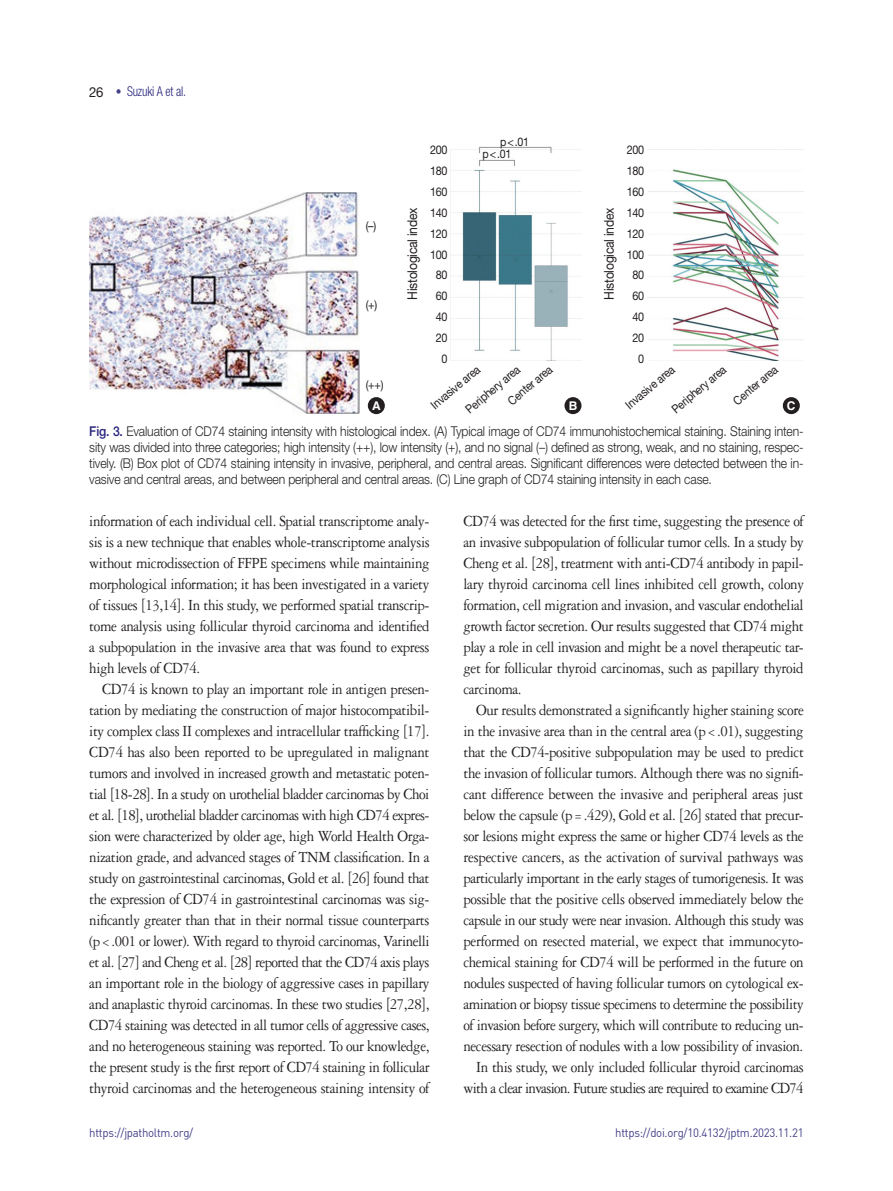
<style>
.page{position:relative;width:893px;height:1191px;background:#fff}
.page>*{position:absolute;margin:0;border:0;box-sizing:border-box;transform-origin:0 0}
.t1{font:16.5px/21px "Garamond 3 LT Std";letter-spacing:-.025em;color:#231f20;text-align:justify;scale:.9 1}
.t2{font:300 13.5px/16.2px "Helvetica Neue LT Std";letter-spacing:-.01em;color:#231f20;text-align:justify;scale:.9 1}
.t3{font:13.5px "Helvetica Neue LT Std";letter-spacing:-.02em;color:#231f20;scale:.9 1}
.t4{font:300 condensed 13.5px "Helvetica Neue LT Std";letter-spacing:-.01em;color:#26237b;scale:.9 1}
.t5{font:12px/21px "Helvetica Neue LT Std";letter-spacing:-.02em;color:#231f20;text-align:right;scale:.9 1}
.t6{font:12px "Dinreg";letter-spacing:-.025em;color:#45428b;scale:.95 1}
.t7{font:700 12px "Helvetica LT Std";color:#fff}
.t8{font:11.85px "Helvetica Neue LT Std";color:#231f20;scale:.9 1}
.s1{font-weight:400;font-stretch:normal;font-size:13.8px;color:#231f20}
.s2{font-size:12.75px;color:#45428b}
.s3{font-weight:500;color:#26237b}
.s4{font-family:"Adobe Garamond Pro"}
</style>
<div class="page">
<div style="left:368px;top:397px;width:17px;height:17px;background:#231f20;border-radius:50%"></div>
<div style="left:564px;top:397px;width:17px;height:17px;background:#231f20;border-radius:50%"></div>
<div style="left:783px;top:397px;width:17px;height:17px;background:#231f20;border-radius:50%"></div>
<img style="left:89px;top:192px;width:271px;height:222px">
<img style="left:648px;top:149px;width:156px;height:211px">
<img style="left:450px;top:146px;width:131px;height:214px">
<p class="t4" style="left:89px;top:84px;width:109px"><span class="s1">26</span> <span class="s2">•</span> Suzuki A et al.</p>
<p class="t5" style="left:366px;top:215px;width:13px">(–)</p>
<p class="t5" style="left:366px;top:294px;width:14px">(+)</p>
<p class="t5" style="left:366px;top:374px;width:21px">(++)</p>
<p class="t7" style="left:372px;top:398px;width:10px">A</p>
<p class="t8" style="left:500px;top:135px;width:34px">p&lt;.01</p>
<p class="t5" style="left:430px;top:139px;width:21px">200<br>180<br>160<br>140<br>120<br>100<br>80<br>60<br>40<br>20<br>0</p>
<p class="t5" style="left:627px;top:139px;width:21px">200<br>180<br>160<br>140<br>120<br>100<br>80<br>60<br>40<br>20<br>0</p>
<p class="t8" style="left:482px;top:147px;width:34px">p&lt;.01</p>
<p class="t3" style="left:404px;top:300px;width:104px;rotate:-90deg">Histological index</p>
<p class="t3" style="left:601px;top:300px;width:104px;rotate:-90deg">Histological index</p>
<p class="t5" style="left:460px;top:402px;width:76px;rotate:-40deg">Periphery area</p>
<p class="t5" style="left:666px;top:402px;width:76px;rotate:-40deg">Periphery area</p>
<p class="t5" style="left:426px;top:398px;width:68px;rotate:-40deg">Invasive area</p>
<p class="t5" style="left:620px;top:398px;width:68px;rotate:-40deg">Invasive area</p>
<p class="t5" style="left:503px;top:394px;width:62px;rotate:-40deg">Center area</p>
<p class="t5" style="left:728px;top:394px;width:62px;rotate:-40deg">Center area</p>
<p class="t7" style="left:569px;top:398px;width:10px">B</p>
<p class="t7" style="left:787px;top:398px;width:10px">C</p>
<p class="t2" style="left:89px;top:422px;width:795px"><span class="s3">Fig. 3.</span> Evaluation of CD74 staining intensity with histological index. (A) Typical image of CD74 immunohistochemical staining. Staining inten&shy;sity was divided into three categories; high intensity (++), low intensity (+), and no signal (–) defined as strong, weak, and no staining, respec&shy;tively. (B) Box plot of CD74 staining intensity in invasive, peripheral, and central areas. Significant differences were detected between the in&shy;vasive and central areas, and between peripheral and central areas. (C) Line graph of CD74 staining intensity in each case.</p>
<p class="t1" style="left:89px;top:510px;width:380px">information of each individual cell. Spatial transcriptome analy&shy;sis is a new technique that enables whole-transcriptome analysis without microdissection of FFPE specimens while maintaining morphological information; it has been investigated in a variety of tissues <span class="s4">[</span>13,14<span class="s4">]</span>. In this study, we performed spatial transcrip&shy;tome analysis using follicular thyroid carcinoma and identified a subpopulation in the invasive area that was found to express high levels of CD74.</p>
<p class="t1" style="left:89px;top:678px;width:380px;text-indent:13px">CD74 is known to play an important role in antigen presen&shy;tation by mediating the construction of major histocompatibil&shy;ity complex class II complexes and intracellular trafficking <span class="s4">[</span>17<span class="s4">]</span>.<br>CD74 has also been reported to be upregulated in malignant tumors and involved in increased growth and metastatic poten&shy;tial <span class="s4">[</span>18-28<span class="s4">]</span>. In a study on urothelial bladder carcinomas by Choi et al. <span class="s4">[</span>18<span class="s4">]</span>, urothelial bladder carcinomas with high CD74 expres&shy;sion were characterized by older age, high World Health Orga&shy;nization grade, and advanced stages of TNM classification. In a study on gastrointestinal carcinomas, Gold et al. <span class="s4">[</span>26<span class="s4">]</span> found that the expression of CD74 in gastrointestinal carcinomas was sig&shy;nificantly greater than that in their normal tissue counterparts (p&lt;.001 or lower). With regard to thyroid carcinomas, Varinelli et al. <span class="s4">[</span>27<span class="s4">]</span> and Cheng et al. <span class="s4">[</span>28<span class="s4">]</span> reported that the CD74 axis plays an important role in the biology of aggressive cases in papillary and anaplastic thyroid carcinomas. In these two studies <span class="s4">[</span>27,28<span class="s4">]</span>, CD74 staining was detected in all tumor cells of aggressive cases, and no heterogeneous staining was reported. To our knowledge, the present study is the first report of CD74 staining in follicular thyroid carcinomas and the heterogeneous staining intensity of</p>
<p class="t1" style="left:463px;top:510px;width:380px">CD74 was detected for the first time, suggesting the presence of an invasive subpopulation of follicular tumor cells. In a study by Cheng et al. <span class="s4">[</span>28<span class="s4">]</span>, treatment with anti-CD74 antibody in papil&shy;lary thyroid carcinoma cell lines inhibited cell growth, colony formation, cell migration and invasion, and vascular endothelial growth factor secretion. Our results suggested that CD74 might play a role in cell invasion and might be a novel therapeutic tar&shy;get for follicular thyroid carcinomas, such as papillary thyroid carcinoma.</p>
<p class="t1" style="left:463px;top:699px;width:380px;text-align:right">Our results demonstrated a significantly higher staining score in the invasive area than in the central area (p&lt;.01), suggesting that the CD74-positive subpopulation may be used to predict the invasion of follicular tumors. Although there was no signifi&shy;cant difference between the invasive and peripheral areas just below the capsule (p=.429), Gold et al. <span class="s4">[</span>26<span class="s4">]</span> stated that precur&shy;sor lesions might express the same or higher CD74 levels as the respective cancers, as the activation of survival pathways was particularly important in the early stages of tumorigenesis. It was possible that the positive cells observed immediately below the capsule in our study were near invasion. Although this study was performed on resected material, we expect that immunocyto&shy;chemical staining for CD74 will be performed in the future on nodules suspected of having follicular tumors on cytological ex&shy;amination or biopsy tissue specimens to determine the possibility of invasion before surgery, which will contribute to reducing un&shy;necessary resection of nodules with a low possibility of invasion.<br>In this study, we only included follicular thyroid carcinomas with a clear invasion. Future studies are required to examine CD74</p>
<p class="t6" style="left:89px;top:1125px;width:111px">https://jpatholtm.org/</p>
<p class="t6" style="left:615px;top:1125px;width:200px">https://doi.org/10.4132/jptm.2023.11.21</p>
</div>
